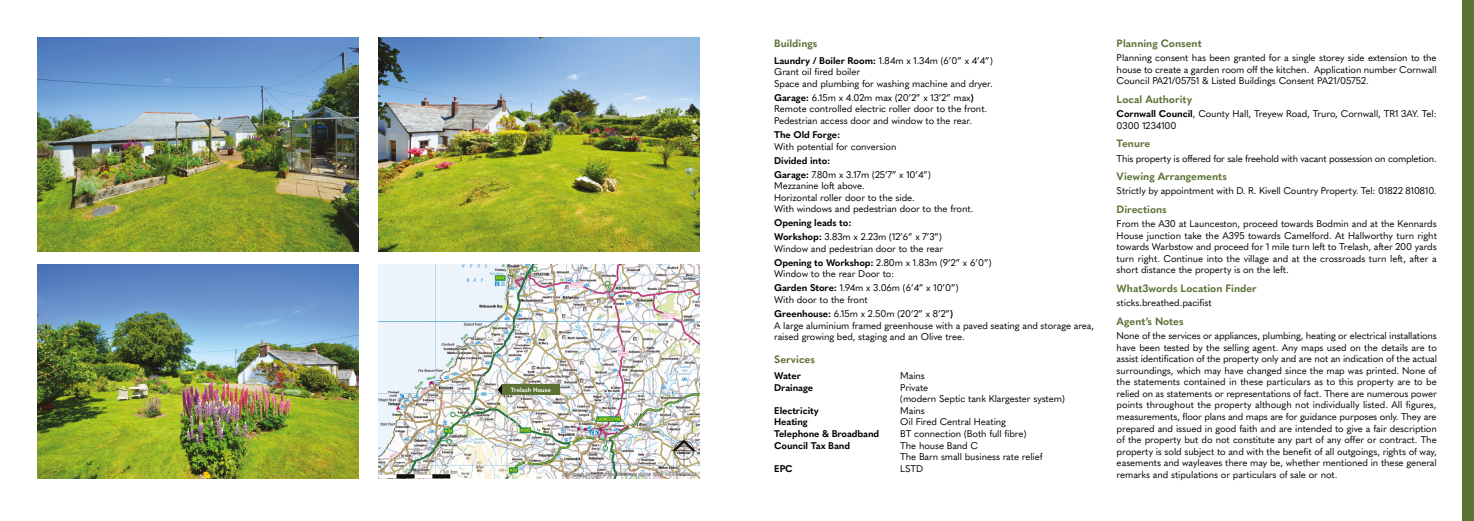
<style>
.page{position:relative;width:1474px;height:521px;background:#fff}
.page>*{position:absolute;margin:0;border:0;box-sizing:border-box;transform-origin:0 0}
.t1{font:700 10.5px "Quasimoda";color:#5c7235}
.t2{font:9.62px/11.5px "Quasimoda";letter-spacing:-.01em;color:#000}
.t3{font:700 9.62px/14px "Quasimoda";letter-spacing:-.01em;color:#000}
.t4{font:700 6.12px "Quasimoda";color:#fff}
.s1{font-weight:700}
.s2{font-weight:400}
</style>
<div class="page">
<div style="left:1462px;top:0;width:11px;height:521px;background:#5c7235"></div>
<img style="left:378px;top:265px;width:321px;height:214px">
<div style="left:502px;top:384px;width:57px;height:11px;background:#5c7235"></div>
<svg style="left:498px;top:384px;width:4px;height:11px"></svg>
<img style="left:37px;top:265px;width:321px;height:214px">
<img style="left:37px;top:37px;width:321px;height:214px">
<img style="left:378px;top:37px;width:321px;height:214px">
<p class="t4" style="left:511px;top:385px;width:41px">Trelash House</p>
<p class="t1" style="left:774px;top:35px;width:45px">Buildings</p>
<p class="t2" style="left:774px;top:54px;width:220px"><span class="s1">Laundry / Boiler Room:</span> 1.84m x 1.34m (6’0” x 4’4”)<br>Grant oil fired boiler<br>Space and plumbing for washing machine and dryer.</p>
<p class="t2" style="left:774px;top:91px;width:215px"><span class="s1">Garage:</span> 6.15m x 4.02m max (20’2” x 13’2” max<span class="s1">)<br></span>Remote controlled electric roller door to the front.<br>Pedestrian access door and window to the rear.</p>
<p class="t3" style="left:774px;top:127px;width:68px">The Old Forge:</p>
<p class="t2" style="left:774px;top:140px;width:124px">With potential for conversion</p>
<p class="t2" style="left:774px;top:152px;width:158px;line-height:14px"><span class="s1">Divided into:<br>Garage:</span> 7.80m x 3.17m (25’7” x 10’4”)</p>
<p class="t2" style="left:774px;top:179px;width:201px">Mezzanine loft above.<br>Horizontal roller door to the side.<br>With windows and pedestrian door to the front.</p>
<p class="t3" style="left:774px;top:215px;width:169px">Opening leads to:<br>Workshop: <span class="s2">3.83m x 2.23m (12’6” x 7’3”)</span></p>
<p class="t2" style="left:774px;top:241px;width:219px;line-height:14px">Window and pedestrian door to the rear<br><span class="s1">Opening to Workshop:</span> 2.80m x 1.83m (9’2” x 6’0”)</p>
<p class="t2" style="left:774px;top:266px;width:186px;line-height:14px">Window to the rear Door to:<br><span class="s1">Garden Store:</span> 1.94m x 3.06m (6’4” x 10’0”)</p>
<p class="t2" style="left:774px;top:292px;width:180px;line-height:14px">With door to the front<br><span class="s1">Greenhouse:</span> 6.15m x 2.50m (20’2” x 8’2”<span class="s1">)</span></p>
<p class="t2" style="left:774px;top:319px;width:321px">A large aluminium framed greenhouse with a paved seating and storage area, raised growing bed, staging and an Olive tree.</p>
<p class="t1" style="left:774px;top:351px;width:42px">Services</p>
<p class="t3" style="left:774px;top:368px;width:28px">Water</p>
<p class="t2" style="left:900px;top:369px;width:26px">Mains</p>
<p class="t3" style="left:774px;top:380px;width:41px">Drainage</p>
<p class="t2" style="left:900px;top:381px;width:166px">Private<br>(modern Septic tank Klargester system)</p>
<p class="t3" style="left:774px;top:403px;width:46px">Electricity</p>
<p class="t2" style="left:900px;top:404px;width:26px">Mains</p>
<p class="t3" style="left:774px;top:414px;width:35px">Heating</p>
<p class="t2" style="left:900px;top:415px;width:107px">Oil Fired Central Heating</p>
<p class="t3" style="left:774px;top:426px;width:107px">Telephone &amp; Broadband</p>
<p class="t2" style="left:900px;top:427px;width:128px">BT connection (Both full fibre)</p>
<p class="t3" style="left:774px;top:437px;width:77px">Council Tax Band</p>
<p class="t2" style="left:900px;top:439px;width:144px">The house Band C<br>The Barn small business rate relief</p>
<p class="t3" style="left:774px;top:460px;width:20px">EPC</p>
<p class="t2" style="left:900px;top:462px;width:24px">LSTD</p>
<p class="t1" style="left:1116px;top:35px;width:87px">Planning Consent</p>
<p class="t2" style="left:1116px;top:51px;width:321px;text-align:justify">Planning consent has been granted for a single storey side extension to the house to create a garden room off the kitchen. Application number Cornwall Council PA21/05751 &amp; Listed Buildings Consent PA21/05752.</p>
<p class="t1" style="left:1116px;top:91px;width:77px">Local Authority</p>
<p class="t2" style="left:1116px;top:107px;width:321px"><span class="s1">Cornwall Council</span>, County Hall, Treyew Road, Truro, Cornwall, TR1 3AY. Tel:<br>0300 1234100</p>
<p class="t1" style="left:1116px;top:136px;width:35px">Tenure</p>
<p class="t2" style="left:1116px;top:152px;width:321px">This property is offered for sale freehold with vacant possession on completion.</p>
<p class="t1" style="left:1116px;top:168px;width:112px">Viewing Arrangements</p>
<p class="t2" style="left:1116px;top:184px;width:321px">Strictly by appointment with D. R. Kivell Country Property. Tel: 01822 810810.</p>
<p class="t1" style="left:1116px;top:201px;width:52px">Directions</p>
<p class="t2" style="left:1116px;top:217px;width:322px;text-align:justify">From the A30 at Launceston, proceed towards Bodmin and at the Kennards House junction take the A395 towards Camelford. At Hallworthy turn right towards Warbstow and proceed for 1 mile turn left to Trelash, after 200 yards turn right. Continue into the village and at the crossroads turn left, after a short distance the property is on the left.</p>
<p class="t1" style="left:1116px;top:280px;width:142px">What3words Location Finder</p>
<p class="t2" style="left:1116px;top:296px;width:96px">sticks.breathed.pacifist</p>
<p class="t1" style="left:1116px;top:313px;width:69px">Agent’s Notes</p>
<p class="t2" style="left:1116px;top:329px;width:322px;text-align:justify">None of the services or appliances, plumbing, heating or electrical installations have been tested by the selling agent. Any maps used on the details are to assist identification of the property only and are not an indication of the actual surroundings, which may have changed since the map was printed. None of the statements contained in these particulars as to this property are to be relied on as statements or representations of fact. There are numerous power points throughout the property although not individually listed. All figures, measurements, floor plans and maps are for guidance purposes only. They are prepared and issued in good faith and are intended to give a fair description of the property but do not constitute any part of any offer or contract. The property is sold subject to and with the benefit of all outgoings, rights of way, easements and wayleaves there may be, whether mentioned in these general remarks and stipulations or particulars of sale or not.</p>
</div>
